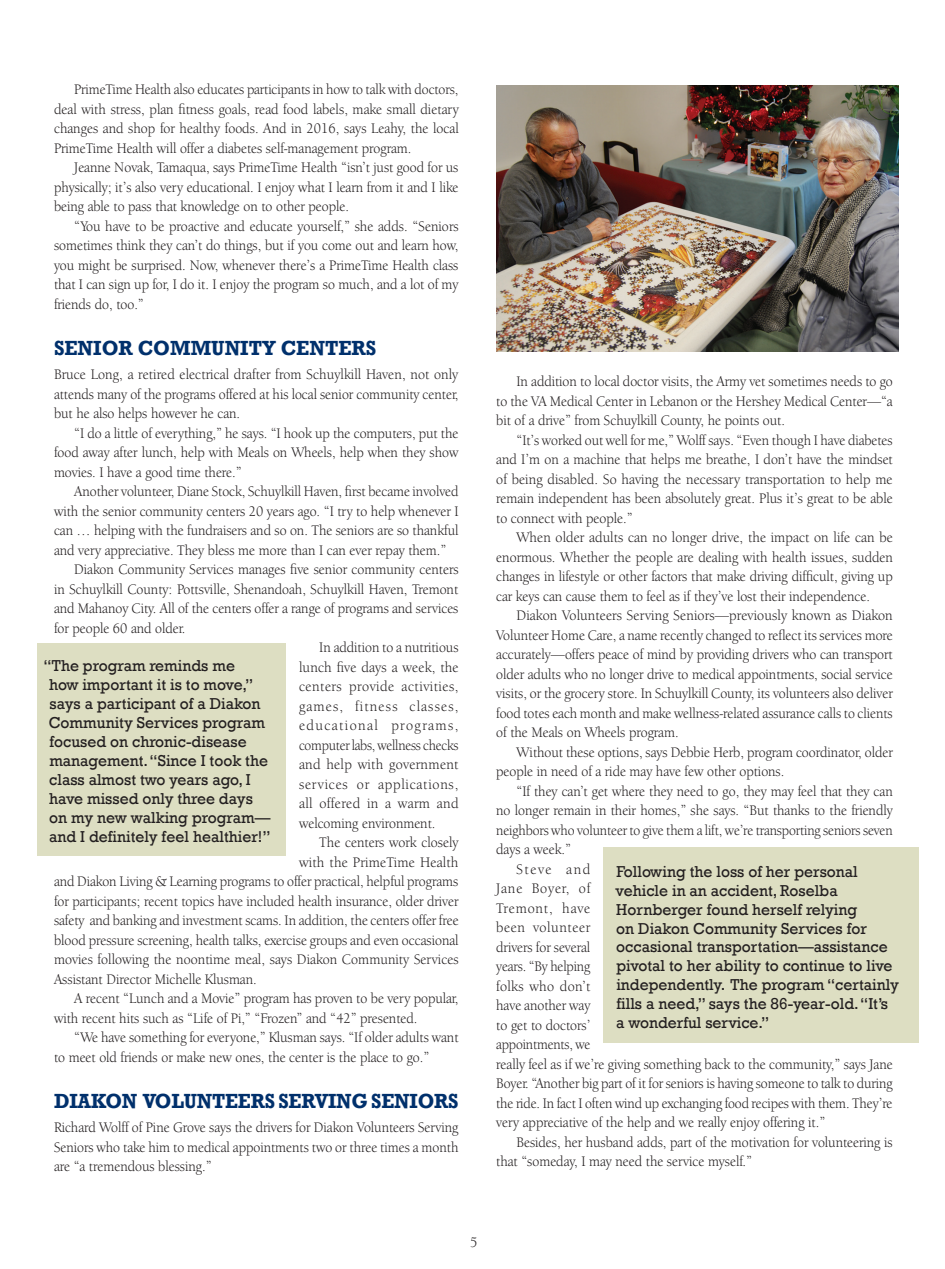
<style>
.page{position:relative;width:945px;height:1269px;background:#fff}
.page>*{position:absolute;margin:0;border:0;box-sizing:border-box;transform-origin:0 0}
.t1{font:700 21px "Rockwell";letter-spacing:-.01em;color:#00306c;scale:.93 1}
.t2{font:700 21px "Rockwell";letter-spacing:-.01em;color:#00306c;scale:.94 1}
.t3{font:16.2px/18.9px "Rockwell";color:#231f20}
.t4{font:15px/19.5px "Berkeley Oldstyle IT Cby BT";color:#231f20;text-align:justify;scale:.94 1}
.t5{font:15px/19.5px "Berkeley Oldstyle IT Cby BT";color:#231f20;text-align:justify;scale:.95 1}
.t6{font:15px/19.5px "Berkeley Oldstyle IT Cby BT";color:#231f20;text-align:justify;scale:.93 1}
.t7{font:15px "Berkeley Oldstyle IT Cby BT";color:#231f20;scale:.96 1}
.t8{font:15px "Berkeley Oldstyle IT Cby BT";letter-spacing:.055em;color:#231f20;scale:.96 1}
.t9{font:15px "Berkeley Oldstyle IT Cby BT";letter-spacing:.02em;color:#231f20;scale:.96 1}
.t10{font:15px "Berkeley Oldstyle IT Cby BT";color:#231f20;scale:.92 1}
.t11{font:15px "Berkeley Oldstyle IT Cby BT";letter-spacing:.035em;color:#231f20;scale:.96 1}
.t12{font:15px "Berkeley Oldstyle IT Cby BT";letter-spacing:.08em;color:#231f20;scale:.96 1}
.t13{font:15px "Berkeley Oldstyle IT Cby BT";letter-spacing:.1em;color:#231f20;scale:.96 1}
.t14{font:15px "Berkeley Oldstyle IT Cby BT";letter-spacing:.03em;color:#231f20;scale:.96 1}
.t15{font:15px "Berkeley Oldstyle IT Cby BT";letter-spacing:.04em;color:#231f20;scale:.96 1}
.t16{font:15px "Berkeley Oldstyle IT Cby BT";letter-spacing:.06em;color:#231f20;scale:.96 1}
.t17{font:15px "Berkeley Oldstyle IT Cby BT";letter-spacing:.11em;color:#231f20;scale:.96 1}
</style>
<div class="page">
<img style="left:496px;top:86px;width:402px;height:266px">
<div style="left:604px;top:847px;width:315px;height:196px;background:#dddec2"></div>
<div style="left:37px;top:643px;width:249px;height:212px;background:#dddec2"></div>
<p class="t6" style="left:54px;top:79px;width:437px;text-indent:20px">PrimeTime Health also educates participants in how to talk with doctors, deal with stress, plan fitness goals, read food labels, make small dietary changes and shop for healthy foods. And in 2016, says Leahy, the local PrimeTime Health will offer a diabetes self-management program.</p>
<p class="t4" style="left:54px;top:157px;width:432px;text-indent:20px">Jeanne Novak, Tamaqua, says PrimeTime Health “isn’t just good for us physically; it’s also very educational. I enjoy what I learn from it and I like being able to pass that knowledge on to other people.</p>
<p class="t5" style="left:54px;top:216px;width:427px;text-indent:20px">“You have to be proactive and educate yourself,” she adds. “Seniors sometimes think they can’t do things, but if you come out and learn how, you might be surprised. Now, whenever there’s a PrimeTime Health class that I can sign up for, I do it. I enjoy the program so much, and a lot of my friends do, too.”</p>
<h1 class="t2" style="left:54px;top:335px;width:345px">SENIOR COMMUNITY CENTERS</h1>
<p class="t5" style="left:54px;top:364px;width:427px">Bruce Long, a retired electrical drafter from Schuylkill Haven, not only attends many of the programs offered at his local senior community center, but he also helps however he can.</p>
<p class="t4" style="left:54px;top:423px;width:432px;text-indent:20px">“I do a little of everything,” he says. “I hook up the computers, put the food away after lunch, help with Meals on Wheels, help when they show movies. I have a good time there.”</p>
<p class="t4" style="left:74px;top:481px;width:410px">Another volunteer, Diane Stock, Schuylkill Haven, first became involved</p>
<p class="t4" style="left:54px;top:501px;width:432px">with the senior community centers 20 years ago. “I try to help whenever I</p>
<p class="t4" style="left:54px;top:520px;width:432px">can … helping with the fundraisers and so on. The seniors are so thankful</p>
<p class="t4" style="left:54px;top:540px;width:419px">and very appreciative. They bless me more than I can ever repay them.”</p>
<p class="t4" style="left:74px;top:559px;width:410px">Diakon Community Services manages five senior community centers</p>
<p class="t4" style="left:54px;top:579px;width:432px">in Schuylkill County: Pottsville, Shenandoah, Schuylkill Haven, Tremont</p>
<p class="t4" style="left:54px;top:598px;width:432px">and Mahanoy City. All of the centers offer a range of programs and services</p>
<p class="t4" style="left:54px;top:618px;width:141px">for people 60 and older.</p>
<p class="t4" style="left:319px;top:637px;width:150px">In addition to a nutritious</p>
<p class="t7" style="left:299px;top:658px;width:168px">lunch five days a week, the</p>
<p class="t11" style="left:299px;top:677px;width:168px">centers provide activities,</p>
<p class="t12" style="left:299px;top:697px;width:168px">games, fitness classes,</p>
<p class="t13" style="left:299px;top:716px;width:168px">educational programs,</p>
<p class="t10" style="left:299px;top:736px;width:175px">computer labs, wellness checks</p>
<p class="t9" style="left:299px;top:755px;width:168px">and help with government</p>
<p class="t8" style="left:299px;top:775px;width:168px">services or applications,</p>
<p class="t14" style="left:299px;top:794px;width:168px">all offered in a warm and</p>
<p class="t4" style="left:299px;top:813px;width:147px">welcoming environment.</p>
<p class="t4" style="left:319px;top:832px;width:150px">The centers work closely</p>
<p class="t7" style="left:299px;top:853px;width:167px">with the PrimeTime Health</p>
<p class="t4" style="left:54px;top:871px;width:432px">and Diakon Living &amp; Learning programs to offer practical, helpful programs</p>
<p class="t4" style="left:54px;top:891px;width:432px">for participants; recent topics have included health insurance, older driver</p>
<p class="t4" style="left:54px;top:910px;width:432px">safety and banking and investment scams. In addition, the centers offer free</p>
<p class="t4" style="left:54px;top:930px;width:432px">blood pressure screening, health talks, exercise groups and even occasional</p>
<p class="t5" style="left:54px;top:949px;width:427px">movies following the noontime meal, says Diakon Community Services</p>
<p class="t4" style="left:54px;top:969px;width:217px">Assistant Director Michelle Klusman.</p>
<p class="t4" style="left:74px;top:988px;width:410px">A recent “Lunch and a Movie” program has proven to be very popular,</p>
<p class="t4" style="left:54px;top:1008px;width:388px">with recent hits such as “Life of Pi,” “Frozen” and “42” presented.</p>
<p class="t4" style="left:74px;top:1027px;width:410px">“We have something for everyone,” Klusman says. “If older adults want</p>
<p class="t4" style="left:54px;top:1047px;width:401px">to meet old friends or make new ones, the center is the place to go.”</p>
<h1 class="t1" style="left:54px;top:1088px;width:436px">DIAKON VOLUNTEERS SERVING SENIORS</h1>
<p class="t4" style="left:54px;top:1117px;width:432px">Richard Wolff of Pine Grove says the drivers for Diakon Volunteers Serving Seniors who take him to medical appointments two or three times a month are “a tremendous blessing.”</p>
<p class="t3" style="left:49px;top:657px;width:223px;text-indent:-5px">“The program reminds me<br>how important it is to move,” says a participant of a Diakon<br>Community Services program focused on chronic-disease management. “Since I took the class almost two years ago, I have missed only three days on my new walking program— and I definitely feel healthier!”</p>
<p class="t4" style="left:496px;top:372px;width:423px;text-indent:20px">In addition to local doctor visits, the Army vet sometimes needs to go to the VA Medical Center in Lebanon or the Hershey Medical Center—“a bit of a drive” from Schuylkill County, he points out.</p>
<p class="t4" style="left:496px;top:430px;width:423px;text-indent:20px">“It’s worked out well for me,” Wolff says. “Even though I have diabetes and I’m on a machine that helps me breathe, I don’t have the mindset of being disabled. So having the necessary transportation to help me remain independent has been absolutely great. Plus it’s great to be able to connect with people.”</p>
<p class="t5" style="left:496px;top:528px;width:419px;text-indent:20px">When older adults can no longer drive, the impact on life can be enormous. Whether the people are dealing with health issues, sudden changes in lifestyle or other factors that make driving difficult, giving up car keys can cause them to feel as if they’ve lost their independence.</p>
<p class="t5" style="left:496px;top:606px;width:419px;text-indent:20px">Diakon Volunteers Serving Seniors—previously known as Diakon Volunteer Home Care, a name recently changed to reflect its services more accurately—offers peace of mind by providing drivers who can transport older adults who no longer drive to medical appointments, social service visits, or the grocery store. In Schuylkill County, its volunteers also deliver food totes each month and make wellness-related assurance calls to clients of the Meals on Wheels program.</p>
<p class="t4" style="left:496px;top:742px;width:423px;text-indent:20px">Without these options, says Debbie Herb, program coordinator, older people in need of a ride may have few other options.</p>
<p class="t4" style="left:517px;top:781px;width:402px">“If they can’t get where they need to go, they may feel that they can</p>
<p class="t4" style="left:496px;top:801px;width:423px">no longer remain in their homes,” she says. “But thanks to the friendly</p>
<p class="t6" style="left:496px;top:820px;width:428px">neighbors who volunteer to give them a lift, we’re transporting seniors seven</p>
<p class="t4" style="left:496px;top:840px;width:81px">days a week.”</p>
<p class="t17" style="left:517px;top:860px;width:78px">Steve and</p>
<p class="t8" style="left:496px;top:880px;width:99px">Jane Boyer, of</p>
<p class="t16" style="left:496px;top:899px;width:100px">Tremont, have</p>
<p class="t15" style="left:496px;top:919px;width:99px">been volunteer</p>
<p class="t4" style="left:496px;top:937px;width:102px">drivers for several</p>
<p class="t6" style="left:496px;top:957px;width:103px">years. “By helping</p>
<p class="t9" style="left:496px;top:977px;width:99px">folks who don’t</p>
<p class="t4" style="left:496px;top:996px;width:102px">have another way</p>
<p class="t4" style="left:496px;top:1015px;width:102px">to get to doctors’</p>
<p class="t6" style="left:496px;top:1035px;width:103px">appointments, we</p>
<p class="t4" style="left:496px;top:1054px;width:423px">really feel as if we’re giving something back to the community,” says Jane</p>
<p class="t4" style="left:496px;top:1074px;width:423px">Boyer. “Another big part of it for seniors is having someone to talk to during</p>
<p class="t6" style="left:496px;top:1093px;width:428px">the ride. In fact I often wind up exchanging food recipes with them. They’re</p>
<p class="t4" style="left:496px;top:1113px;width:351px">very appreciative of the help and we really enjoy offering it.”</p>
<p class="t4" style="left:517px;top:1132px;width:402px">Besides, her husband adds, part of the motivation for volunteering is</p>
<p class="t4" style="left:496px;top:1152px;width:274px">that “someday, I may need the service myself.”</p>
<p class="t3" style="left:616px;top:862px;width:285px">Following the loss of her personal vehicle in an accident, Roselba Hornberger found herself relying<br>on Diakon Community Services for occasional transportation—assistance pivotal to her ability to continue to live independently. The program “certainly fills a need,” says the 86-year-old. “It’s a wonderful service.”</p>
<p class="t4" style="left:470px;top:1232px;width:9px">5</p>
</div>
